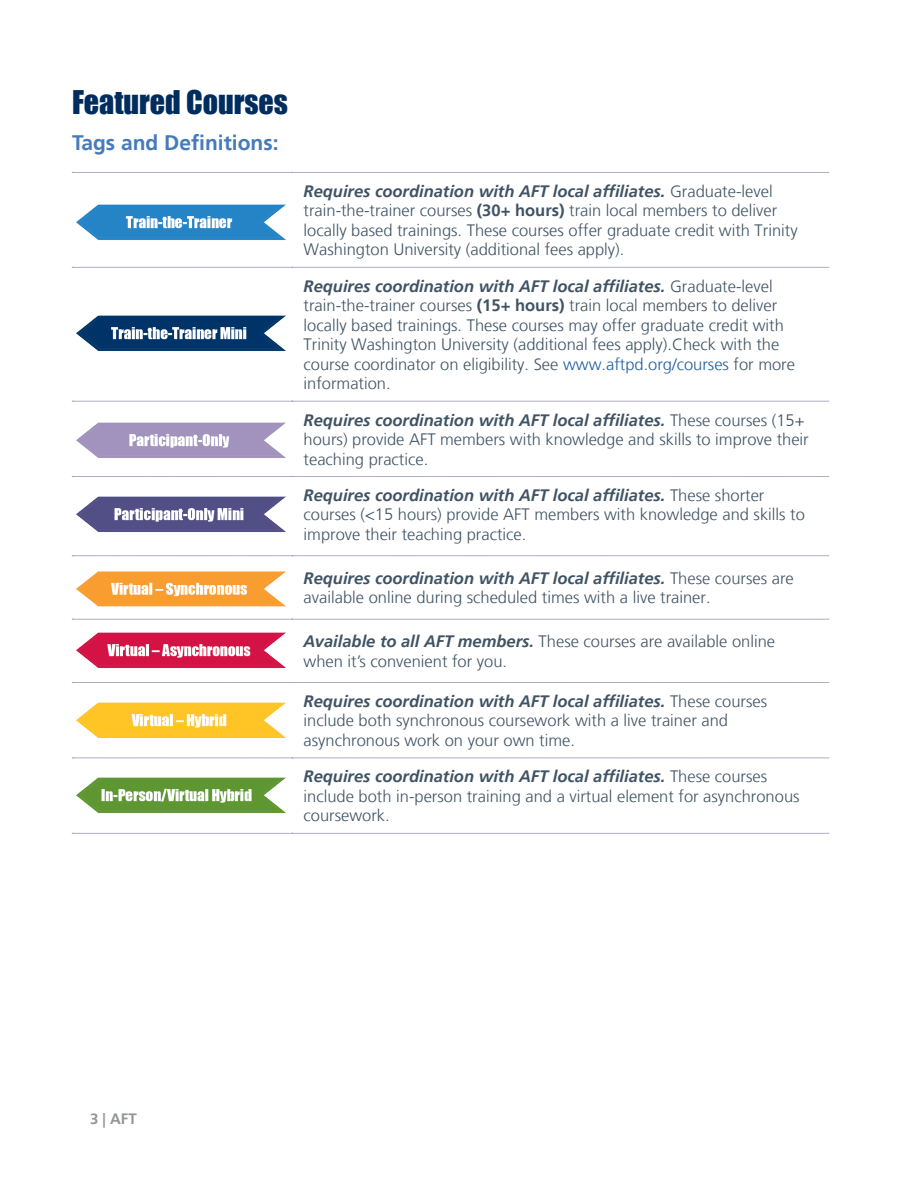
<style>
.page{position:relative;width:918px;height:1188px;background:#fff}
.page>*{position:absolute;margin:0;border:0;box-sizing:border-box;transform-origin:0 0}
.t1{font:30px "Impact";color:#002d5d}
.t2{font:700 21px "Frutiger";color:#467bbb}
.t3{font:300 16.5px/19.5px "Frutiger";color:#3f5364}
.t4{font:700 15px "Frutiger";color:#939598}
.s1{font-weight:700;font-style:italic}
.s2{font-weight:700}
.s3{color:#215e9e}
</style>
<div class="page">
<svg style="left:72px;top:172px;width:757px;height:1px"></svg>
<svg style="left:297px;top:267px;width:532px;height:1px"></svg>
<svg style="left:72px;top:401px;width:757px;height:1px"></svg>
<svg style="left:297px;top:476px;width:532px;height:1px"></svg>
<svg style="left:297px;top:556px;width:532px;height:1px"></svg>
<svg style="left:297px;top:619px;width:532px;height:1px"></svg>
<svg style="left:297px;top:682px;width:532px;height:1px"></svg>
<svg style="left:297px;top:758px;width:532px;height:1px"></svg>
<svg style="left:297px;top:833px;width:532px;height:1px"></svg>
<img style="left:72px;top:204px;width:225px;height:64px">
<img style="left:76px;top:315px;width:210px;height:36px">
<img style="left:72px;top:422px;width:225px;height:198px">
<img style="left:72px;top:632px;width:225px;height:51px">
<img style="left:72px;top:702px;width:225px;height:132px">
<h1 class="t1" style="left:72px;top:79px;width:218px">Featured Courses</h1>
<p class="t2" style="left:72px;top:130px;width:208px">Tags and Definitions:</p>
<p class="t3" style="left:304px;top:182px;width:496px"><span class="s1">Requires coordination with AFT local affiliates.</span> Graduate-level train-the-trainer courses <span class="s2">(30+ hours)</span> train local members to deliver locally based trainings. These courses offer graduate credit with Trinity Washington University (additional fees apply).</p>
<p class="t3" style="left:304px;top:276px;width:493px"><span class="s1">Requires coordination with AFT local affiliates.</span> Graduate-level train-the-trainer courses <span class="s2">(15+ hours)</span> train local members to deliver locally based trainings. These courses may offer graduate credit with Trinity Washington University (additional fees apply).Check with the course coordinator on eligibility. See <span class="s3">www.aftpd.org/courses</span> for more information.</p>
<p class="t3" style="left:304px;top:410px;width:507px"><span class="s1">Requires coordination with AFT local affiliates.</span> These courses (15+ hours) provide AFT members with knowledge and skills to improve their teaching practice.</p>
<p class="t3" style="left:304px;top:486px;width:503px"><span class="s1">Requires coordination with AFT local affiliates.</span> These shorter courses (&lt;15 hours) provide AFT members with knowledge and skills to improve their teaching practice.</p>
<p class="t3" style="left:304px;top:569px;width:492px"><span class="s1">Requires coordination with AFT local affiliates.</span> These courses are available online during scheduled times with a live trainer.</p>
<p class="t3" style="left:304px;top:632px;width:473px"><span class="s1">Available to all AFT members.</span> These courses are available online when it’s convenient for you.</p>
<p class="t3" style="left:304px;top:692px;width:465px"><span class="s1">Requires coordination with AFT local affiliates.</span> These courses include both synchronous coursework with a live trainer and asynchronous work on your own time.</p>
<p class="t3" style="left:304px;top:767px;width:498px"><span class="s1">Requires coordination with AFT local affiliates.</span> These courses include both in-person training and a virtual element for asynchronous coursework.</p>
<p class="t4" style="left:90px;top:1110px;width:48px">3 | AFT</p>
</div>
